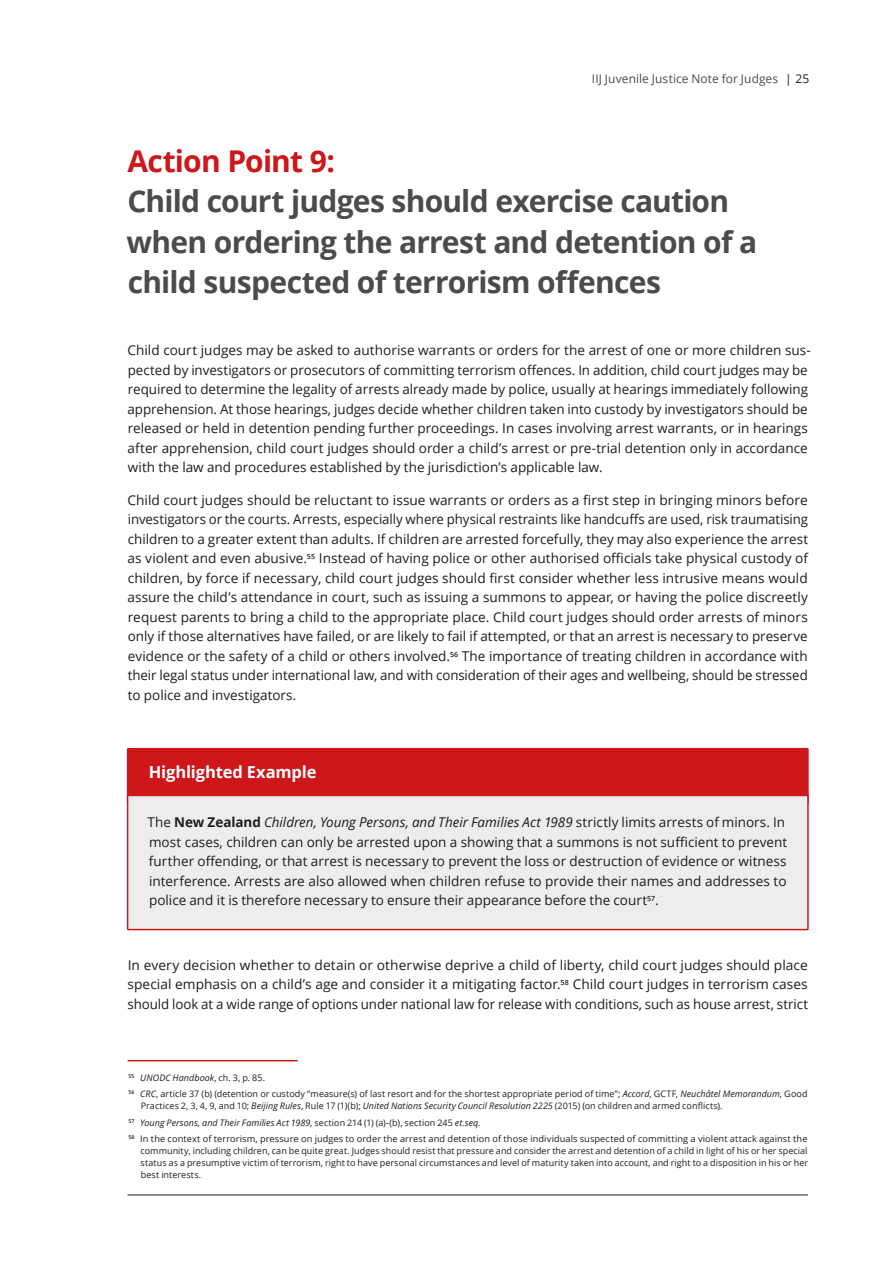
<style>
.page{position:relative;width:893px;height:1263px;background:#fff}
.page>*{position:absolute;margin:0;border:0;box-sizing:border-box;transform-origin:0 0}
.t1{font:700 30px/40.5px "Open Sans";letter-spacing:-.025em;color:#4b4b4a}
.Highlight_Example_He{font:700 16.5px "Open Sans";letter-spacing:-.01em;color:#fff}
.I__BODY_COPY{font:13.5px/19.5px "Open Sans";color:#1d1d1b;text-align:justify}
.Highlighted_Example{font:13.5px/19.5px "Open Sans";color:#1d1d1b}
.t2{font:12px "Open Sans";letter-spacing:.005em;color:#4b4b4a}
.ENG_Footnote{font:9px/12px "Open Sans";letter-spacing:.005em;color:#1d1d1b}
.ENG_Footnote-2{font:italic 9px "Open Sans";letter-spacing:.005em;color:#1d1d1b}
.s1{color:#1d1d1b}
.s2{color:#cd171a}
.s3{font-weight:700}
.s4{font-style:italic}
.s5{font-style:normal}
</style>
<div class="page">
<hr style="left:128px;top:1194px;width:680px;height:1px;background:#1d1d1b">
<hr style="left:128px;top:1060px;width:170px;height:1px;background:#cd171a">
<div style="left:128px;top:749px;width:680px;height:54px;background:#cd171a;border-radius:2px"></div>
<div style="left:127px;top:748px;width:682px;height:56px;border:2px solid #cd171a"></div>
<div style="left:128px;top:795px;width:680px;height:134px;background:#ededed"></div>
<div style="left:127px;top:795px;width:682px;height:135px;border:2px solid #cd171a"></div>
<p class="t2" style="left:592px;top:70px;width:219px">IIJ Juvenile Justice Note for Judges <span class="s1">| 25</span></p>
<p class="t1" style="left:127px;top:140px;width:632px"><span class="s2">Action Point 9:<br></span>Child court judges should exercise caution when ordering the arrest and detention of a child suspected of terrorism offences</p>
<p class="I__BODY_COPY" style="left:127px;top:340px;width:685px;text-align:left">Child court judges may be asked to authorise warrants or orders for the arrest of one or more children sus&shy;pected by investigators or prosecutors of committing terrorism offences. In addition, child court judges may be required to determine the legality of arrests already made by police, usually at hearings immediately following apprehension. At those hearings, judges decide whether children taken into custody by investigators should be released or held in detention pending further proceedings. In cases involving arrest warrants, or in hearings after apprehension, child court judges should order a child’s arrest or pre-trial detention only in accordance with the law and procedures established by the jurisdiction’s applicable law.</p>
<p class="I__BODY_COPY" style="left:127px;top:490px;width:682px">Child court judges should be reluctant to issue warrants or orders as a first step in bringing minors before investigators or the courts. Arrests, especially where physical restraints like handcuffs are used, risk traumatising children to a greater extent than adults. If children are arrested forcefully, they may also experience the arrest as violent and even abusive.<sup>55</sup> Instead of having police or other authorised officials take physical custody of children, by force if necessary, child court judges should first consider whether less intrusive means would assure the child’s attendance in court, such as issuing a summons to appear, or having the police discreetly request parents to bring a child to the appropriate place. Child court judges should order arrests of minors only if those alternatives have failed, or are likely to fail if attempted, or that an arrest is necessary to preserve evidence or the safety of a child or others involved.<sup>56</sup> The importance of treating children in accordance with their legal status under international law, and with consideration of their ages and wellbeing, should be stressed to police and investigators.</p>
<p class="Highlight_Example_He" style="left:149px;top:761px;width:169px">Highlighted Example</p>
<p class="Highlighted_Example" style="left:148px;top:812px;width:641px">The <span class="s3">New Zealand</span> <span class="s4">Children, Young Persons, and Their Families Act 1989</span> strictly limits arrests of minors. In most cases, children can only be arrested upon a showing that a summons is not sufficient to prevent further offending, or that arrest is necessary to prevent the loss or destruction of evidence or witness interference. Arrests are also allowed when children refuse to provide their names and addresses to police and it is therefore necessary to ensure their appearance before the court<sup>57</sup>.</p>
<p class="I__BODY_COPY" style="left:128px;top:954px;width:682px">In every decision whether to detain or otherwise deprive a child of liberty, child court judges should place special emphasis on a child’s age and consider it a mitigating factor.<sup>58</sup> Child court judges in terrorism cases should look at a wide range of options under national law for release with conditions, such as house arrest, strict</p>
<p class="ENG_Footnote-2" style="left:128px;top:1072px;width:138px"><sup>55</sup> UNODC Handbook<span class="s5">, ch. 3, p. 85.</span></p>
<p class="ENG_Footnote" style="left:141px;top:1088px;width:668px;text-indent:-12px"><sup>56</sup> <span class="s4">CRC</span>, article 37 (b) (detention or custody “measure(s) of last resort and for the shortest appropriate period of time”; <span class="s4">Accord</span>, GCTF, <span class="s4">Neuchâtel Memorandum</span>, Good<br>Practices 2, 3, 4, 9, and 10; <span class="s4">Beijing Rules</span>, Rule 17 (1)(b); <span class="s4">United Nations Security Council Resolution 2225</span> (2015) (on children and armed conflicts).</p>
<p class="ENG_Footnote-2" style="left:128px;top:1116px;width:354px"><sup>57</sup> Young Persons, and Their Families Act 1989<span class="s5">, section 214 (1) (a)-(b), section 245</span> et.seq.</p>
<p class="ENG_Footnote" style="left:141px;top:1132px;width:669px;text-align:justify;text-indent:-12px"><sup>58</sup> In the context of terrorism, pressure on judges to order the arrest and detention of those individuals suspected of committing a violent attack against the community, including children, can be quite great. Judges should resist that pressure and consider the arrest and detention of a child in light of his or her special status as a presumptive victim of terrorism, right to have personal circumstances and level of maturity taken into account, and right to a disposition in his or her best interests.</p>
</div>
